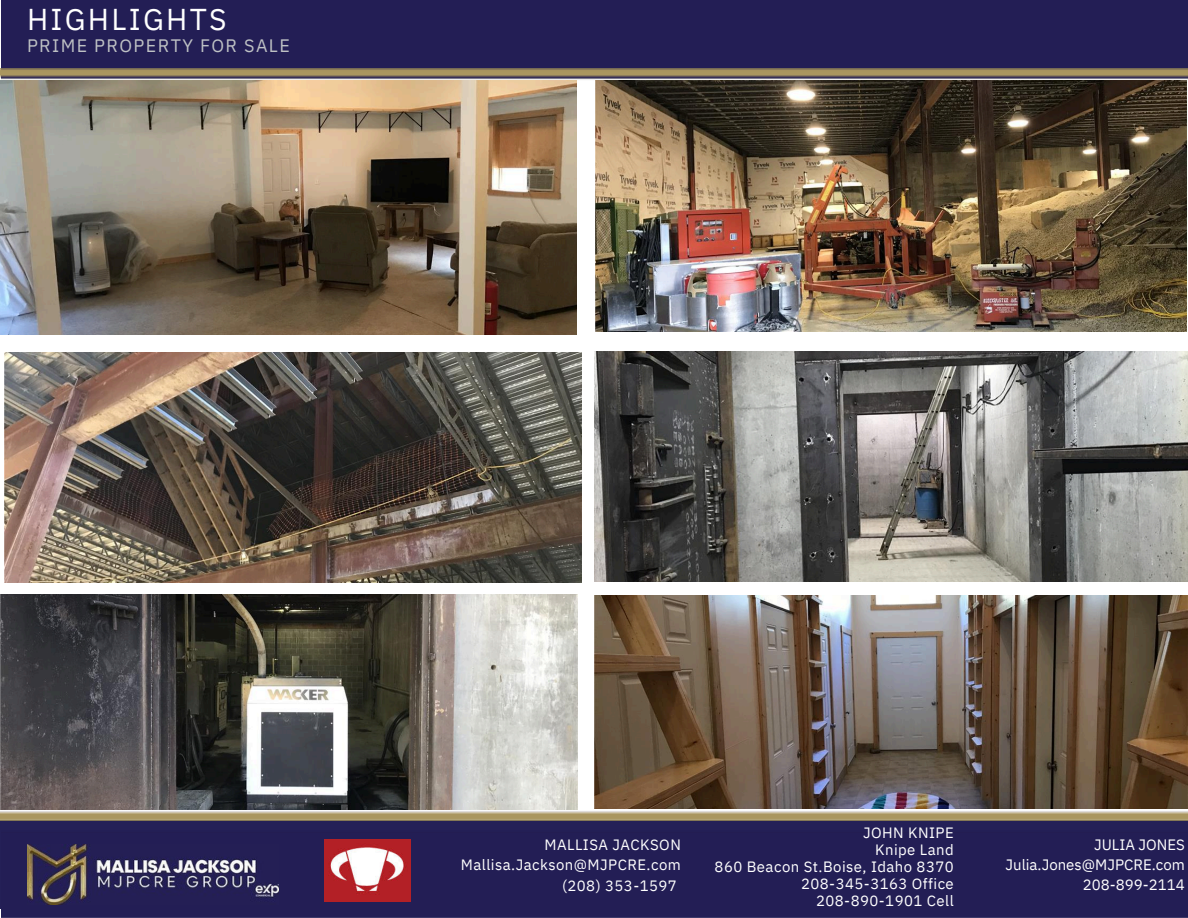
<style>
.page{position:relative;width:1188px;height:918px;background:#fff}
.page>*{position:absolute;margin:0;border:0;box-sizing:border-box;transform-origin:0 0}
.t1{font:30px "IBM Plex Sans";letter-spacing:.075em;color:#fff}
.t2{font:18px "IBM Plex Sans";letter-spacing:.075em;color:#bec1c4}
.t3{font:15px/16.8px "IBM Plex Sans";letter-spacing:.03em;color:#fff;text-align:right}
.t4{font:15px "IBM Plex Sans";color:#fff}
</style>
<div class="page">
<img style="left:2px;top:0;width:1186px;height:918px">
<img style="left:27px;top:845px;width:251px;height:60px">
<img style="left:594px;top:595px;width:594px;height:214px">
<img style="left:0;top:595px;width:577px;height:214px">
<img style="left:594px;top:352px;width:594px;height:229px">
<img style="left:0;top:81px;width:577px;height:253px">
<img style="left:596px;top:80px;width:590px;height:251px">
<img style="left:4px;top:353px;width:578px;height:229px">
<img style="left:325px;top:839px;width:85px;height:62px">
<p class="t1" style="left:27px;top:-1px;width:201px">HIGHLIGHTS</p>
<p class="t2" style="left:27px;top:34px;width:264px">PRIME PROPERTY FOR SALE</p>
<p class="t3" style="left:545px;top:836px;width:138px">MALLISA JACKSON</p>
<p class="t3" style="left:461px;top:856px;width:222px">Mallisa.Jackson@MJPCRE.com</p>
<p class="t3" style="left:562px;top:877px;width:116px">(208) 353-1597</p>
<p class="t3" style="left:715px;top:824px;width:241px">JOHN KNIPE<br>Knipe Land<br>860 Beacon St.Boise, Idaho 8370<br>208-345-3163 Office<br>208-890-1901 Cell</p>
<p class="t4" style="left:1094px;top:835px;width:92px">JULIA JONES</p>
<p class="t4" style="left:1006px;top:855px;width:181px">Julia.Jones@MJPCRE.com</p>
<p class="t4" style="left:1083px;top:875px;width:103px">208-899-2114</p>
</div>
